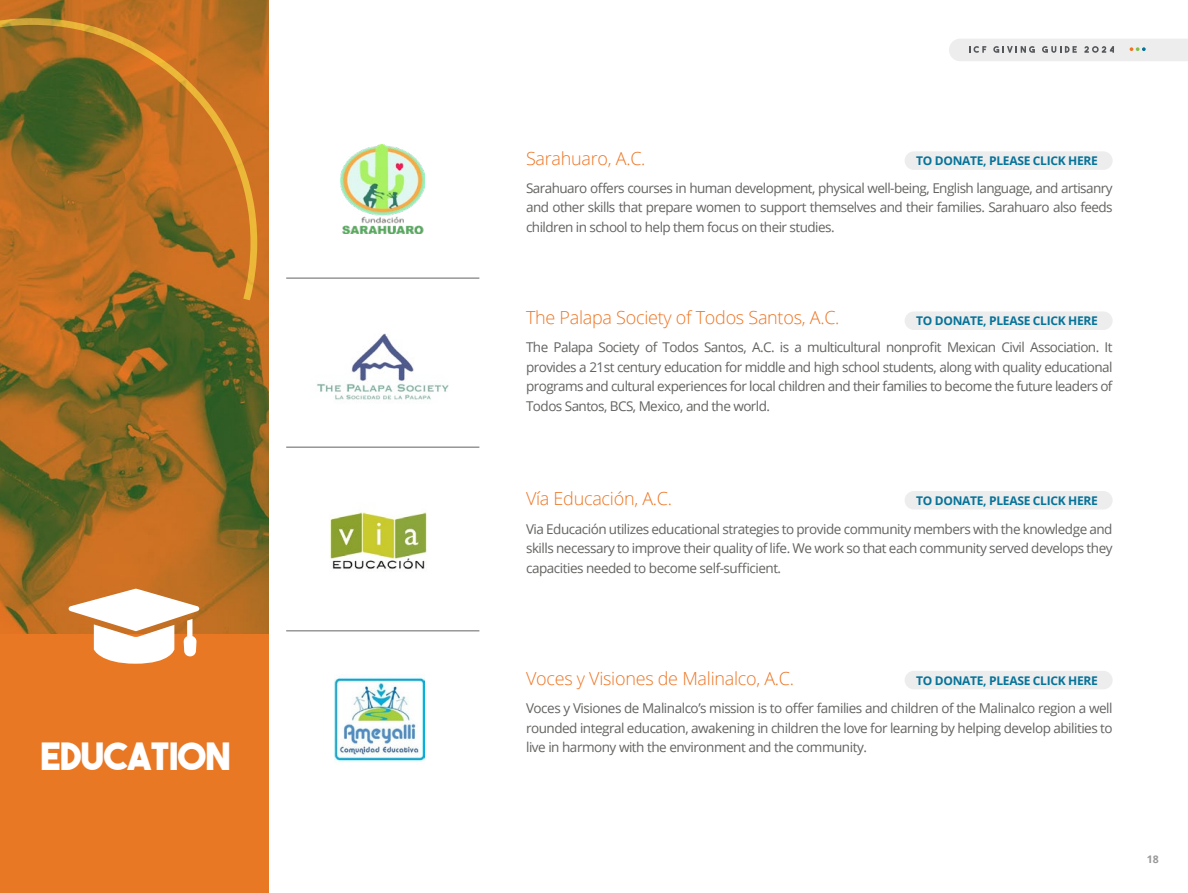
<style>
.page{position:relative;width:1188px;height:893px;background:#fff}
.page>*{position:absolute;margin:0;border:0;box-sizing:border-box;transform-origin:0 0}
.t1{font:37.5px "The Bold Font";letter-spacing:-.015em;color:#fff}
.t2{font:300 18px "Open Sans";letter-spacing:-.015em;color:#ee7523}
.t3{font:13.5px/19.5px "Open Sans";letter-spacing:-.035em;color:#636361;text-align:justify}
.t4{font:700 12px "Open Sans";letter-spacing:-.025em;color:#067399}
.t5{font:700 10.5px "Open Sans";color:#999}
</style>
<div class="page">
<svg style="left:949px;top:39px;width:239px;height:22px;background:#e1e2e2"></svg>
<img style="left:0;top:0;width:268px;height:634px">
<div style="left:0;top:634px;width:268px;height:258px;background:#e87824"></div>
<div style="left:905px;top:151px;width:208px;height:19px;background:#ededed;border-radius:9px"></div>
<div style="left:905px;top:491px;width:208px;height:18px;background:#ededed;border-radius:9px"></div>
<div style="left:905px;top:670px;width:208px;height:19px;background:#ededed;border-radius:9px"></div>
<div style="left:905px;top:311px;width:208px;height:19px;background:#ededed;border-radius:9px"></div>
<hr style="left:286px;top:278px;width:193px;height:1px;background:#636361">
<hr style="left:286px;top:447px;width:193px;height:1px;background:#636361">
<hr style="left:286px;top:630px;width:193px;height:1px;background:#636361">
<svg style="left:69px;top:588px;width:130px;height:75px"></svg>
<svg style="left:0;top:15px;width:261px;height:287px;background:#ab6e23"></svg>
<img style="left:341px;top:144px;width:84px;height:89px">
<img style="left:317px;top:333px;width:132px;height:67px">
<img style="left:330px;top:512px;width:97px;height:57px">
<img style="left:334px;top:676px;width:91px;height:86px">
<h1 class="t1" style="left:40px;top:732px;width:192px">EDUCATION</h1>
<h2 class="t2" style="left:526px;top:146px;width:121px">Sarahuaro, A.C.</h2>
<p class="t4" style="left:916px;top:152px;width:183px">TO DONATE, PLEASE CLICK HERE</p>
<p class="t3" style="left:526px;top:178px;width:588px">Sarahuaro offers courses in human development, physical well-being, English language, and artisanry and other skills that prepare women to support themselves and their families. Sarahuaro also feeds children in school to help them focus on their studies.</p>
<h2 class="t2" style="left:526px;top:305px;width:315px">The Palapa Society of Todos Santos, A.C.</h2>
<p class="t4" style="left:916px;top:312px;width:183px">TO DONATE, PLEASE CLICK HERE</p>
<p class="t3" style="left:526px;top:337px;width:588px">The Palapa Society of Todos Santos, A.C. is a multicultural nonprofit Mexican Civil Association. It provides a 21st century education for middle and high school students, along with quality educational programs and cultural experiences for local children and their families to become the future leaders of Todos Santos, BCS, Mexico, and the world.</p>
<h2 class="t2" style="left:526px;top:486px;width:148px">Vía Educación, A.C.</h2>
<p class="t4" style="left:916px;top:492px;width:183px">TO DONATE, PLEASE CLICK HERE</p>
<p class="t3" style="left:526px;top:518px;width:588px">Via Educación utilizes educational strategies to provide community members with the knowledge and skills necessary to improve their quality of life. We work so that each community served develops they capacities needed to become self-sufficient.</p>
<h2 class="t2" style="left:526px;top:665px;width:270px">Voces y Visiones de Malinalco, A.C.</h2>
<p class="t4" style="left:916px;top:671px;width:183px">TO DONATE, PLEASE CLICK HERE</p>
<p class="t3" style="left:526px;top:698px;width:588px">Voces y Visiones de Malinalco’s mission is to offer families and children of the Malinalco region a well rounded integral education, awakening in children the love for learning by helping develop abilities to live in harmony with the environment and the community.</p>
<p class="t5" style="left:1147px;top:851px;width:13px">18</p>
</div>
